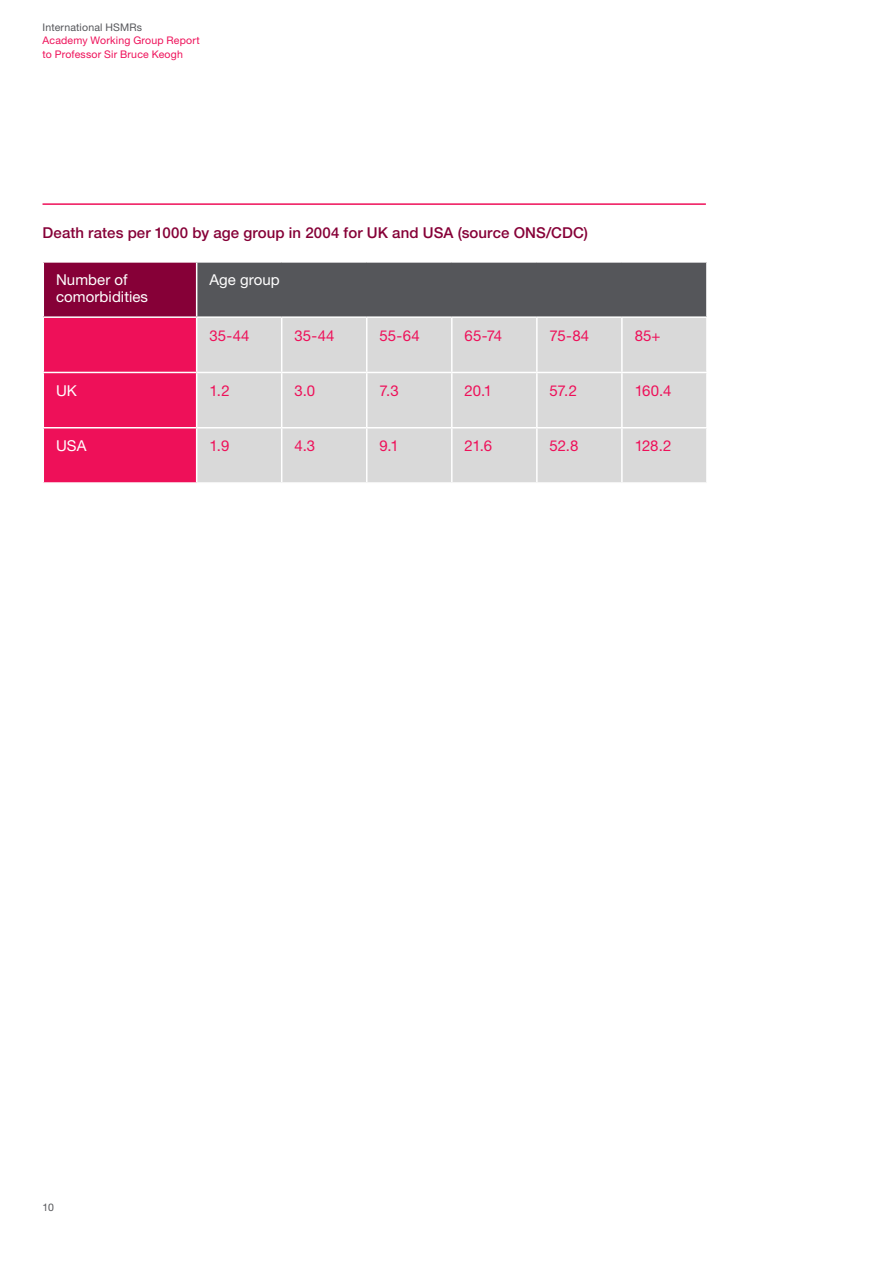
<style>
.page{position:relative;width:893px;height:1263px;background:#fff}
.page>*{position:absolute;margin:0;border:0;box-sizing:border-box;transform-origin:0 0}
.body_10pt_table{font:15px "Helvetica Neue LT Std";letter-spacing:.005em;color:#ee1059}
.Body_10pt{font:500 15px "Helvetica Neue LT Std";letter-spacing:.01em;color:#860037}
.body_10pt_table-2{font:15px/17px "Helvetica Neue LT Std";letter-spacing:.005em;color:#fff}
.t1{font:10.5px/13.5px "Helvetica Neue LT Std";letter-spacing:.02em;color:#ee1059}
.t2{font:10.5px "Helvetica Neue LT Std";letter-spacing:.015em;color:#55565a}
</style>
<div class="page">
<div style="left:43px;top:262px;width:154px;height:55px;background:#860037"></div>
<div style="left:197px;top:262px;width:510px;height:55px;background:#55565a"></div>
<div style="left:44px;top:318px;width:152px;height:164px;background:#ee1059"></div>
<div style="left:197px;top:318px;width:509px;height:164px;background:#d9d9d9"></div>
<hr style="left:43px;top:261px;width:154px;height:2px;background:#fff">
<hr style="left:43px;top:263px;width:1px;height:53px;background:#fff">
<hr style="left:197px;top:261px;width:85px;height:2px;background:#fff">
<hr style="left:196px;top:263px;width:1px;height:53px;background:#fff">
<hr style="left:282px;top:261px;width:85px;height:2px;background:#fff">
<hr style="left:367px;top:261px;width:85px;height:2px;background:#fff">
<hr style="left:452px;top:261px;width:85px;height:2px;background:#fff">
<hr style="left:537px;top:261px;width:85px;height:2px;background:#fff">
<hr style="left:622px;top:261px;width:86px;height:2px;background:#fff">
<hr style="left:706px;top:263px;width:2px;height:53px;background:#fff">
<hr style="left:43px;top:316px;width:154px;height:2px;background:#fff">
<hr style="left:197px;top:316px;width:85px;height:2px;background:#fff">
<hr style="left:282px;top:316px;width:85px;height:2px;background:#fff">
<hr style="left:281px;top:318px;width:1px;height:54px;background:#fff">
<hr style="left:367px;top:316px;width:85px;height:2px;background:#fff">
<hr style="left:366px;top:318px;width:1px;height:54px;background:#fff">
<hr style="left:452px;top:316px;width:85px;height:2px;background:#fff">
<hr style="left:451px;top:318px;width:2px;height:54px;background:#fff">
<hr style="left:537px;top:316px;width:85px;height:2px;background:#fff">
<hr style="left:536px;top:318px;width:2px;height:54px;background:#fff">
<hr style="left:622px;top:316px;width:86px;height:2px;background:#fff">
<hr style="left:621px;top:318px;width:2px;height:54px;background:#fff">
<hr style="left:43px;top:372px;width:154px;height:1px;background:#fff">
<hr style="left:197px;top:372px;width:85px;height:1px;background:#fff">
<hr style="left:282px;top:372px;width:85px;height:1px;background:#fff">
<hr style="left:281px;top:373px;width:1px;height:54px;background:#fff">
<hr style="left:367px;top:372px;width:85px;height:1px;background:#fff">
<hr style="left:366px;top:373px;width:1px;height:54px;background:#fff">
<hr style="left:452px;top:372px;width:85px;height:1px;background:#fff">
<hr style="left:451px;top:373px;width:2px;height:54px;background:#fff">
<hr style="left:537px;top:372px;width:85px;height:1px;background:#fff">
<hr style="left:536px;top:373px;width:2px;height:54px;background:#fff">
<hr style="left:622px;top:372px;width:86px;height:1px;background:#fff">
<hr style="left:621px;top:373px;width:2px;height:54px;background:#fff">
<hr style="left:43px;top:427px;width:154px;height:1px;background:#fff">
<hr style="left:197px;top:427px;width:85px;height:1px;background:#fff">
<hr style="left:282px;top:427px;width:85px;height:1px;background:#fff">
<hr style="left:281px;top:428px;width:1px;height:54px;background:#fff">
<hr style="left:367px;top:427px;width:85px;height:1px;background:#fff">
<hr style="left:366px;top:428px;width:1px;height:54px;background:#fff">
<hr style="left:452px;top:427px;width:85px;height:1px;background:#fff">
<hr style="left:451px;top:428px;width:2px;height:54px;background:#fff">
<hr style="left:537px;top:427px;width:85px;height:1px;background:#fff">
<hr style="left:536px;top:428px;width:2px;height:54px;background:#fff">
<hr style="left:622px;top:427px;width:86px;height:1px;background:#fff">
<hr style="left:621px;top:428px;width:2px;height:54px;background:#fff">
<hr style="left:43px;top:203px;width:663px;height:2px;background:#ee1059">
<p class="t2" style="left:43px;top:21px;width:101px">International HSMRs</p>
<p class="t1" style="left:43px;top:34px;width:159px">Academy Working Group Report to Professor Sir Bruce Keogh</p>
<p class="Body_10pt" style="left:43px;top:224px;width:547px">Death rates per 1000 by age group in 2004 for UK and USA (source ONS/CDC)</p>
<p class="body_10pt_table-2" style="left:56px;top:271px;width:94px">Number of comorbidities</p>
<p class="body_10pt_table-2" style="left:209px;top:271px;width:72px">Age group</p>
<p class="body_10pt_table" style="left:209px;top:326px;width:42px">35-44</p>
<p class="body_10pt_table" style="left:294px;top:326px;width:42px">35-44</p>
<p class="body_10pt_table" style="left:379px;top:326px;width:42px">55-64</p>
<p class="body_10pt_table" style="left:465px;top:326px;width:39px">65-74</p>
<p class="body_10pt_table" style="left:550px;top:326px;width:41px">75-84</p>
<p class="body_10pt_table" style="left:635px;top:326px;width:27px">85+</p>
<p class="body_10pt_table-2" style="left:56px;top:382px;width:22px">UK</p>
<p class="body_10pt_table" style="left:209px;top:382px;width:22px">1.2</p>
<p class="body_10pt_table" style="left:294px;top:382px;width:22px">3.0</p>
<p class="body_10pt_table" style="left:379px;top:382px;width:21px">7.3</p>
<p class="body_10pt_table" style="left:465px;top:382px;width:29px">20.1</p>
<p class="body_10pt_table" style="left:550px;top:382px;width:29px">57.2</p>
<p class="body_10pt_table" style="left:635px;top:382px;width:38px">160.4</p>
<p class="body_10pt_table-2" style="left:56px;top:437px;width:32px">USA</p>
<p class="body_10pt_table" style="left:209px;top:437px;width:21px">1.9</p>
<p class="body_10pt_table" style="left:294px;top:437px;width:22px">4.3</p>
<p class="body_10pt_table" style="left:379px;top:437px;width:21px">9.1</p>
<p class="body_10pt_table" style="left:465px;top:437px;width:29px">21.6</p>
<p class="body_10pt_table" style="left:550px;top:437px;width:30px">52.8</p>
<p class="body_10pt_table" style="left:635px;top:437px;width:38px">128.2</p>
<p class="t2" style="left:43px;top:1201px;width:13px">10</p>
</div>
